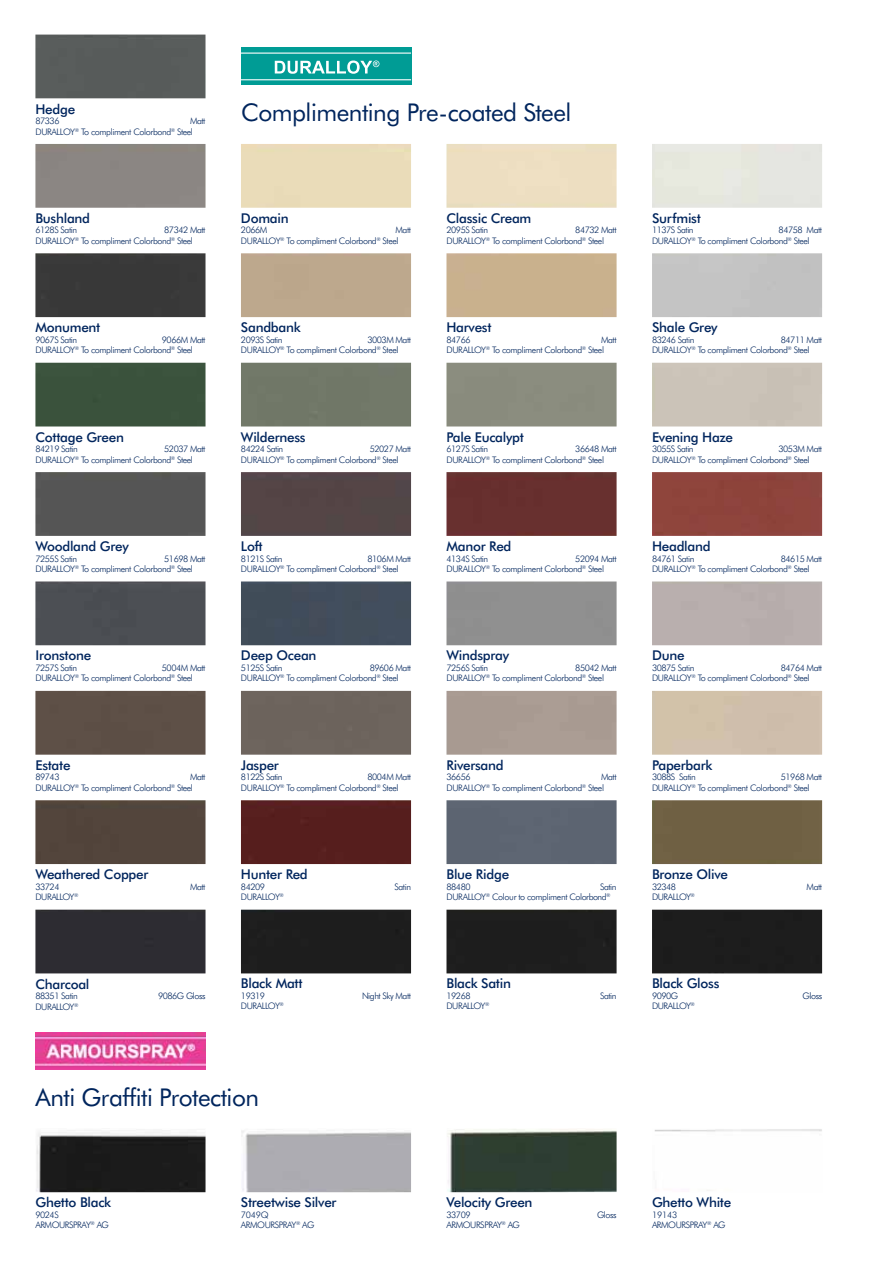
<style>
.page{position:relative;width:893px;height:1263px;background:#fff}
.page>*{position:absolute;margin:0;border:0;box-sizing:border-box;transform-origin:0 0}
.t1{font:24.45px "Futura BT";letter-spacing:-.02em;color:#00255d}
.t2{font:500 13.5px "Futura BT";letter-spacing:-.02em;color:#00255d}
.t3{font:300 9px/10.5px "Futura BT";letter-spacing:-.05em;color:#00255d}
</style>
<div class="page">
<img style="left:35px;top:35px;width:787px;height:1157px">
<h2 class="t2" style="left:35px;top:101px;width:41px">Hedge</h2>
<p class="t3" style="left:35px;top:116px;width:26px">87336</p>
<p class="t3" style="left:35px;top:116px;width:172px;text-indent:155px">Matt<br>DURALLOY<sup>®</sup> To compliment Colorbond<sup>®</sup> Steel</p>
<h1 class="t1" style="left:241px;top:98px;width:332px">Complimenting Pre-coated Steel</h1>
<h2 class="t2" style="left:35px;top:210px;width:56px">Bushland</h2>
<p class="t3" style="left:35px;top:225px;width:43px">6128S Satin</p>
<p class="t3" style="left:35px;top:225px;width:172px;text-indent:129px">87342 Matt<br>DURALLOY<sup>®</sup> To compliment Colorbond<sup>®</sup> Steel</p>
<h2 class="t2" style="left:241px;top:210px;width:49px">Domain</h2>
<p class="t3" style="left:241px;top:225px;width:28px">2066M</p>
<p class="t3" style="left:241px;top:225px;width:172px;text-indent:155px">Matt<br>DURALLOY<sup>®</sup> To compliment Colorbond<sup>®</sup> Steel</p>
<h2 class="t2" style="left:446px;top:210px;width:86px">Classic Cream</h2>
<p class="t3" style="left:446px;top:225px;width:43px">2095S Satin</p>
<p class="t3" style="left:446px;top:225px;width:172px;text-indent:129px">84732 Matt<br>DURALLOY<sup>®</sup> To compliment Colorbond<sup>®</sup> Steel</p>
<h2 class="t2" style="left:652px;top:210px;width:50px">Surfmist</h2>
<p class="t3" style="left:652px;top:225px;width:43px">1137S Satin</p>
<p class="t3" style="left:652px;top:225px;width:172px;text-indent:127px">84758 Matt<br>DURALLOY<sup>®</sup> To compliment Colorbond<sup>®</sup> Steel</p>
<h2 class="t2" style="left:35px;top:319px;width:66px">Monument</h2>
<p class="t3" style="left:35px;top:334px;width:43px">9067S Satin</p>
<p class="t3" style="left:35px;top:334px;width:172px;text-indent:126px">9066M Matt<br>DURALLOY<sup>®</sup> To compliment Colorbond<sup>®</sup> Steel</p>
<h2 class="t2" style="left:241px;top:319px;width:61px">Sandbank</h2>
<p class="t3" style="left:241px;top:334px;width:43px">2093S Satin</p>
<p class="t3" style="left:241px;top:334px;width:172px;text-indent:126px">3003M Matt<br>DURALLOY<sup>®</sup> To compliment Colorbond<sup>®</sup> Steel</p>
<h2 class="t2" style="left:446px;top:319px;width:47px">Harvest</h2>
<p class="t3" style="left:446px;top:334px;width:26px">84766</p>
<p class="t3" style="left:446px;top:334px;width:172px;text-indent:155px">Matt<br>DURALLOY<sup>®</sup> To compliment Colorbond<sup>®</sup> Steel</p>
<h2 class="t2" style="left:652px;top:319px;width:67px">Shale Grey</h2>
<p class="t3" style="left:652px;top:334px;width:44px">83246 Satin</p>
<p class="t3" style="left:652px;top:334px;width:172px;text-indent:129px">84711 Matt<br>DURALLOY<sup>®</sup> To compliment Colorbond<sup>®</sup> Steel</p>
<h2 class="t2" style="left:35px;top:429px;width:90px">Cottage Green</h2>
<p class="t3" style="left:35px;top:444px;width:44px">84219 Satin</p>
<p class="t3" style="left:35px;top:444px;width:172px;text-indent:129px">52037 Matt<br>DURALLOY<sup>®</sup> To compliment Colorbond<sup>®</sup> Steel</p>
<h2 class="t2" style="left:241px;top:429px;width:66px">Wilderness</h2>
<p class="t3" style="left:241px;top:444px;width:44px">84224 Satin</p>
<p class="t3" style="left:241px;top:444px;width:172px;text-indent:129px">52027 Matt<br>DURALLOY<sup>®</sup> To compliment Colorbond<sup>®</sup> Steel</p>
<h2 class="t2" style="left:446px;top:429px;width:79px">Pale Eucalypt</h2>
<p class="t3" style="left:446px;top:444px;width:43px">6127S Satin</p>
<p class="t3" style="left:446px;top:444px;width:172px;text-indent:129px">36648 Matt<br>DURALLOY<sup>®</sup> To compliment Colorbond<sup>®</sup> Steel</p>
<h2 class="t2" style="left:652px;top:429px;width:82px">Evening Haze</h2>
<p class="t3" style="left:652px;top:444px;width:43px">3055S Satin</p>
<p class="t3" style="left:652px;top:444px;width:172px;text-indent:126px">3053M Matt<br>DURALLOY<sup>®</sup> To compliment Colorbond<sup>®</sup> Steel</p>
<h2 class="t2" style="left:35px;top:538px;width:95px">Woodland Grey</h2>
<p class="t3" style="left:35px;top:553px;width:43px">7255S Satin</p>
<p class="t3" style="left:35px;top:553px;width:172px;text-indent:129px">51698 Matt<br>DURALLOY<sup>®</sup> To compliment Colorbond<sup>®</sup> Steel</p>
<h2 class="t2" style="left:241px;top:538px;width:23px">Loft</h2>
<p class="t3" style="left:241px;top:553px;width:43px">8121S Satin</p>
<p class="t3" style="left:241px;top:553px;width:172px;text-indent:126px">8106M Matt<br>DURALLOY<sup>®</sup> To compliment Colorbond<sup>®</sup> Steel</p>
<h2 class="t2" style="left:446px;top:538px;width:66px">Manor Red</h2>
<p class="t3" style="left:446px;top:553px;width:43px">4134S Satin</p>
<p class="t3" style="left:446px;top:553px;width:172px;text-indent:129px">52094 Matt<br>DURALLOY<sup>®</sup> To compliment Colorbond<sup>®</sup> Steel</p>
<h2 class="t2" style="left:652px;top:538px;width:60px">Headland</h2>
<p class="t3" style="left:652px;top:553px;width:44px">84761 Satin</p>
<p class="t3" style="left:652px;top:553px;width:172px;text-indent:129px">84615 Matt<br>DURALLOY<sup>®</sup> To compliment Colorbond<sup>®</sup> Steel</p>
<h2 class="t2" style="left:35px;top:647px;width:57px">Ironstone</h2>
<p class="t3" style="left:35px;top:662px;width:43px">7257S Satin</p>
<p class="t3" style="left:35px;top:662px;width:172px;text-indent:126px">5004M Matt<br>DURALLOY<sup>®</sup> To compliment Colorbond<sup>®</sup> Steel</p>
<h2 class="t2" style="left:241px;top:647px;width:77px">Deep Ocean</h2>
<p class="t3" style="left:241px;top:662px;width:43px">5125S Satin</p>
<p class="t3" style="left:241px;top:662px;width:172px;text-indent:129px">89606 Matt<br>DURALLOY<sup>®</sup> To compliment Colorbond<sup>®</sup> Steel</p>
<h2 class="t2" style="left:446px;top:647px;width:64px">Windspray</h2>
<p class="t3" style="left:446px;top:662px;width:43px">7256S Satin</p>
<p class="t3" style="left:446px;top:662px;width:172px;text-indent:129px">85042 Matt<br>DURALLOY<sup>®</sup> To compliment Colorbond<sup>®</sup> Steel</p>
<h2 class="t2" style="left:652px;top:647px;width:34px">Dune</h2>
<p class="t3" style="left:652px;top:662px;width:44px">30875 Satin</p>
<p class="t3" style="left:652px;top:662px;width:172px;text-indent:129px">84764 Matt<br>DURALLOY<sup>®</sup> To compliment Colorbond<sup>®</sup> Steel</p>
<h2 class="t2" style="left:35px;top:757px;width:37px">Estate</h2>
<p class="t3" style="left:35px;top:772px;width:26px">89743</p>
<p class="t3" style="left:35px;top:772px;width:172px;text-indent:155px">Matt<br>DURALLOY<sup>®</sup> To compliment Colorbond<sup>®</sup> Steel</p>
<h2 class="t2" style="left:241px;top:757px;width:39px">Jasper</h2>
<p class="t3" style="left:241px;top:772px;width:43px">8122S Satin</p>
<p class="t3" style="left:241px;top:772px;width:172px;text-indent:126px">8004M Matt<br>DURALLOY<sup>®</sup> To compliment Colorbond<sup>®</sup> Steel</p>
<h2 class="t2" style="left:446px;top:757px;width:59px">Riversand</h2>
<p class="t3" style="left:446px;top:772px;width:26px">36656</p>
<p class="t3" style="left:446px;top:772px;width:172px;text-indent:155px">Matt<br>DURALLOY<sup>®</sup> To compliment Colorbond<sup>®</sup> Steel</p>
<h2 class="t2" style="left:652px;top:757px;width:62px">Paperbark</h2>
<p class="t3" style="left:652px;top:772px;width:45px">3088S Satin</p>
<p class="t3" style="left:652px;top:772px;width:172px;text-indent:129px">51968 Matt<br>DURALLOY<sup>®</sup> To compliment Colorbond<sup>®</sup> Steel</p>
<h2 class="t2" style="left:35px;top:866px;width:114px">Weathered Copper</h2>
<p class="t3" style="left:35px;top:881px;width:26px">33724</p>
<p class="t3" style="left:190px;top:881px;width:17px">Matt</p>
<p class="t3" style="left:35px;top:892px;width:44px">DURALLOY<sup>®</sup></p>
<h2 class="t2" style="left:241px;top:866px;width:68px">Hunter Red</h2>
<p class="t3" style="left:241px;top:881px;width:26px">84209</p>
<p class="t3" style="left:394px;top:881px;width:18px">Satin</p>
<p class="t3" style="left:241px;top:892px;width:44px">DURALLOY<sup>®</sup></p>
<h2 class="t2" style="left:446px;top:866px;width:64px">Blue Ridge</h2>
<p class="t3" style="left:446px;top:881px;width:26px">88480</p>
<p class="t3" style="left:446px;top:881px;width:172px;text-indent:154px">Satin<br>DURALLOY<sup>®</sup> Colour to compliment Colorbond<sup>®</sup></p>
<h2 class="t2" style="left:652px;top:866px;width:77px">Bronze Olive</h2>
<p class="t3" style="left:652px;top:881px;width:26px">32348</p>
<p class="t3" style="left:807px;top:881px;width:17px">Matt</p>
<p class="t3" style="left:652px;top:892px;width:44px">DURALLOY<sup>®</sup></p>
<h2 class="t2" style="left:35px;top:976px;width:56px">Charcoal</h2>
<p class="t3" style="left:35px;top:991px;width:44px">88351 Satin</p>
<p class="t3" style="left:158px;top:991px;width:49px">9086G Gloss</p>
<p class="t3" style="left:35px;top:1001px;width:44px">DURALLOY<sup>®</sup></p>
<h2 class="t2" style="left:241px;top:975px;width:63px">Black Matt</h2>
<p class="t3" style="left:241px;top:990px;width:26px">19319</p>
<p class="t3" style="left:362px;top:990px;width:50px">Night Sky Matt</p>
<p class="t3" style="left:241px;top:1001px;width:44px">DURALLOY<sup>®</sup></p>
<h2 class="t2" style="left:446px;top:975px;width:66px">Black Satin</h2>
<p class="t3" style="left:446px;top:990px;width:26px">19268</p>
<p class="t3" style="left:600px;top:990px;width:18px">Satin</p>
<p class="t3" style="left:446px;top:1001px;width:44px">DURALLOY<sup>®</sup></p>
<h2 class="t2" style="left:652px;top:975px;width:69px">Black Gloss</h2>
<p class="t3" style="left:652px;top:990px;width:28px">9090G</p>
<p class="t3" style="left:803px;top:990px;width:21px">Gloss</p>
<p class="t3" style="left:652px;top:1001px;width:44px">DURALLOY<sup>®</sup></p>
<h1 class="t1" style="left:36px;top:1082px;width:225px">Anti Graffiti Protection</h1>
<h2 class="t2" style="left:35px;top:1194px;width:77px">Ghetto Black</h2>
<p class="t3" style="left:35px;top:1209px;width:75px">9024S<br>ARMOURSPRAY<sup>®</sup> AG</p>
<h2 class="t2" style="left:241px;top:1194px;width:97px">Streetwise Silver</h2>
<p class="t3" style="left:241px;top:1209px;width:75px">7049Q<br>ARMOURSPRAY<sup>®</sup> AG</p>
<h2 class="t2" style="left:446px;top:1194px;width:88px">Velocity Green</h2>
<p class="t3" style="left:446px;top:1209px;width:26px">33709</p>
<p class="t3" style="left:597px;top:1209px;width:21px">Gloss</p>
<p class="t3" style="left:446px;top:1220px;width:75px">ARMOURSPRAY<sup>®</sup> AG</p>
<h2 class="t2" style="left:652px;top:1194px;width:81px">Ghetto White</h2>
<p class="t3" style="left:652px;top:1209px;width:75px">19143<br>ARMOURSPRAY<sup>®</sup> AG</p>
</div>
